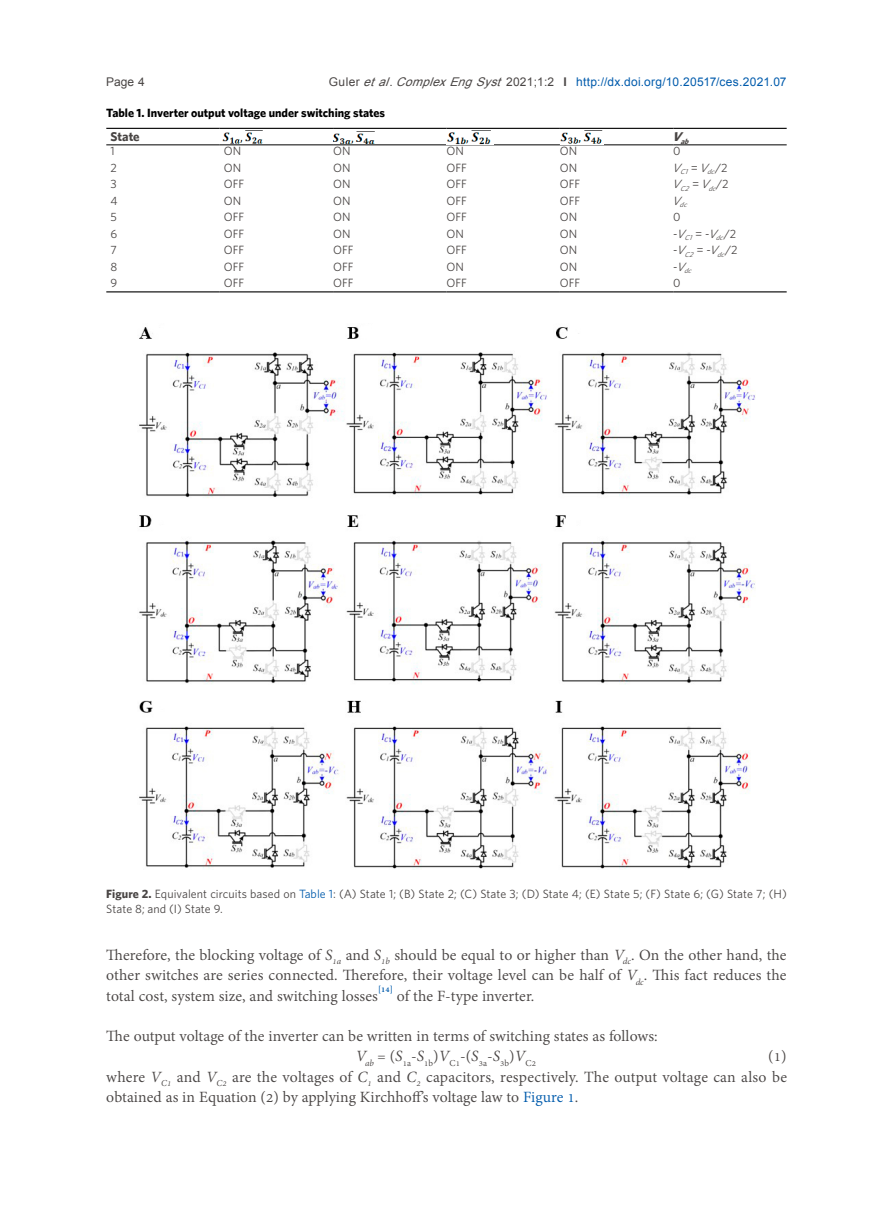
<style>
.page{position:relative;width:893px;height:1212px;background:#fff}
.page>*{position:absolute;margin:0;border:0;box-sizing:border-box;transform-origin:0 0}
.t1{font:19.2px/20.2px "Adobe Thai";color:#494544;text-align:justify}
.t2{font:700 12.75px "Whitney";color:#494544}
.t3{font:12px/15px "Whitney";color:#494544}
.t4{font:12px "Arial";letter-spacing:.025em;color:#005bac}
.t5{font:700 12px "Whitney";color:#000}
.t6{font:12px "Arial";color:#494544}
.t7{font:11.1px "Adobe Thai";letter-spacing:.005em;color:#494544}
.t8{font:italic 700 7.5px "Whitney";color:#494544}
.t9{font:italic 7.05px "Whitney";color:#494544}
.s1{color:#494544}
.s2{font-style:italic;color:#494544}
.s3{font-weight:700;color:#494544}
.s4{font-style:italic}
.s5{font-weight:700}
.s6{color:#005bac}
</style>
<div class="page">
<hr style="left:106px;top:144px;width:114px;height:1px;background:#000">
<hr style="left:220px;top:144px;width:113px;height:1px;background:#000">
<hr style="left:333px;top:144px;width:113px;height:1px;background:#000">
<hr style="left:446px;top:144px;width:114px;height:1px;background:#000">
<hr style="left:560px;top:144px;width:113px;height:1px;background:#000">
<hr style="left:673px;top:144px;width:114px;height:1px;background:#000">
<hr style="left:106px;top:128px;width:114px;height:1px;background:#000">
<hr style="left:220px;top:128px;width:113px;height:1px;background:#000">
<hr style="left:333px;top:128px;width:113px;height:1px;background:#000">
<hr style="left:446px;top:128px;width:114px;height:1px;background:#000">
<hr style="left:560px;top:128px;width:113px;height:1px;background:#000">
<hr style="left:673px;top:128px;width:114px;height:1px;background:#000">
<hr style="left:106px;top:291px;width:114px;height:1px;background:#000">
<hr style="left:220px;top:291px;width:113px;height:1px;background:#000">
<hr style="left:333px;top:291px;width:113px;height:1px;background:#000">
<hr style="left:446px;top:291px;width:114px;height:1px;background:#000">
<hr style="left:560px;top:291px;width:113px;height:1px;background:#000">
<hr style="left:673px;top:291px;width:114px;height:1px;background:#000">
<img style="left:222px;top:130px;width:41px;height:14px">
<img style="left:333px;top:131px;width:42px;height:13px">
<img style="left:447px;top:130px;width:44px;height:14px">
<img style="left:561px;top:130px;width:42px;height:14px">
<img style="left:139px;top:327px;width:617px;height:543px">
<p class="t6" style="left:106px;top:73px;width:40px">Page 4</p>
<p class="t4" style="left:329px;top:73px;width:459px"><span class="s1">Guler</span> <span class="s2">etal</span><span class="s1">.</span> <span class="s2">ComplexEngSyst</span><span class="s1">2021;1:2</span> <span class="s3">I</span> http://dx.doi.org/10.20517/ces.2021.07</p>
<p class="t5" style="left:106px;top:105px;width:280px">Table 1. Inverter output voltage under switching states</p>
<p class="t2" style="left:111px;top:129px;width:31px">State</p>
<p class="t8" style="left:672px;top:136px;width:21px"><sup>V</sup>a b</p>
<p class="t3" style="left:111px;top:143px;width:6px">1</p>
<p class="t3" style="left:224px;top:143px;width:19px">ON</p>
<p class="t3" style="left:333px;top:143px;width:19px">ON</p>
<p class="t3" style="left:446px;top:143px;width:19px">ON</p>
<p class="t3" style="left:560px;top:143px;width:19px">ON</p>
<p class="t3" style="left:673px;top:143px;width:9px">0</p>
<p class="t3" style="left:111px;top:160px;width:8px">2</p>
<p class="t3" style="left:224px;top:160px;width:19px">ON</p>
<p class="t3" style="left:333px;top:160px;width:19px">ON</p>
<p class="t3" style="left:446px;top:160px;width:22px">OFF</p>
<p class="t3" style="left:560px;top:160px;width:19px">ON</p>
<p class="t9" style="left:672px;top:168px;width:57px"><sup>V</sup>C1 <sup>=</sup> <sup>V</sup>dc<sup>/</sup> <sup>2</sup></p>
<p class="t3" style="left:111px;top:176px;width:8px">3</p>
<p class="t3" style="left:224px;top:176px;width:22px">OFF</p>
<p class="t3" style="left:333px;top:176px;width:19px">ON</p>
<p class="t3" style="left:446px;top:176px;width:22px">OFF</p>
<p class="t3" style="left:560px;top:176px;width:22px">OFF</p>
<p class="t9" style="left:672px;top:184px;width:58px"><sup>V</sup>C2 <sup>=</sup> <sup>V</sup>dc<sup>/</sup> <sup>2</sup></p>
<p class="t3" style="left:111px;top:193px;width:9px">4</p>
<p class="t3" style="left:224px;top:193px;width:19px">ON</p>
<p class="t3" style="left:333px;top:193px;width:19px">ON</p>
<p class="t3" style="left:446px;top:193px;width:22px">OFF</p>
<p class="t3" style="left:560px;top:193px;width:22px">OFF</p>
<p class="t9" style="left:672px;top:201px;width:19px"><sup>V</sup>d c</p>
<p class="t3" style="left:111px;top:209px;width:8px">5</p>
<p class="t3" style="left:224px;top:209px;width:22px">OFF</p>
<p class="t3" style="left:333px;top:209px;width:19px">ON</p>
<p class="t3" style="left:446px;top:209px;width:22px">OFF</p>
<p class="t3" style="left:560px;top:209px;width:19px">ON</p>
<p class="t3" style="left:673px;top:209px;width:9px">0</p>
<p class="t3" style="left:111px;top:226px;width:8px">6</p>
<p class="t3" style="left:224px;top:226px;width:22px">OFF</p>
<p class="t3" style="left:333px;top:226px;width:19px">ON</p>
<p class="t3" style="left:446px;top:226px;width:19px">ON</p>
<p class="t3" style="left:560px;top:226px;width:19px">ON</p>
<p class="t3" style="left:673px;top:226px;width:64px">- <span class="s4">V</span><sub>C1</sub> = - <span class="s4">V</span><sub>dc</sub>/ 2</p>
<p class="t3" style="left:111px;top:242px;width:8px">7</p>
<p class="t3" style="left:224px;top:242px;width:22px">OFF</p>
<p class="t3" style="left:333px;top:242px;width:22px">OFF</p>
<p class="t3" style="left:446px;top:242px;width:22px">OFF</p>
<p class="t3" style="left:560px;top:242px;width:19px">ON</p>
<p class="t3" style="left:673px;top:242px;width:66px">- <span class="s4">V</span><sub>C2</sub> = - <span class="s4">V</span><sub>dc</sub>/ 2</p>
<p class="t3" style="left:111px;top:259px;width:8px">8</p>
<p class="t3" style="left:224px;top:259px;width:22px">OFF</p>
<p class="t3" style="left:333px;top:259px;width:22px">OFF</p>
<p class="t3" style="left:446px;top:259px;width:19px">ON</p>
<p class="t3" style="left:560px;top:259px;width:19px">ON</p>
<p class="t9" style="left:673px;top:267px;width:22px"><sup>-</sup> <sup>V</sup>dc</p>
<p class="t3" style="left:111px;top:275px;width:8px">9</p>
<p class="t3" style="left:224px;top:275px;width:22px">OFF</p>
<p class="t3" style="left:333px;top:275px;width:22px">OFF</p>
<p class="t3" style="left:446px;top:275px;width:22px">OFF</p>
<p class="t3" style="left:560px;top:275px;width:22px">OFF</p>
<p class="t3" style="left:673px;top:275px;width:9px">0</p>
<p class="t3" style="left:106px;top:886px;width:682px"><span class="s5">Figure 2.</span> Equivalent circuits based on <span class="s6">Table 1</span>: (A) State 1; (B) State 2; (C) State 3; (D) State 4; (E) State 5; (F) State 6; (G) State 7; (H)<br>State 8; and (I) State 9.</p>
<p class="t1" style="left:106px;top:943px;width:682px">Therefore, the blocking voltage of <span class="s4">S</span><sub>1a</sub> and <span class="s4">S</span><sub>1b</sub> should be equal to or higher than <span class="s4">V</span><sub>dc</sub>. On the other hand, the other switches are series connected. Therefore, their voltage level can be half of <span class="s4">V</span><sub>dc</sub>. This fact reduces the total cost, system size, and switching losses<sup>[14]</sup> of the F-type inverter.</p>
<p class="t1" style="left:106px;top:1024px;width:553px">The output voltage of the inverter can be written in terms of switching states as follows:</p>
<p class="t7" style="left:356px;top:1055px;width:182px"><sup>V</sup><span class="s4">ab</span> <sup>=</sup> <sup>(</sup><sup>S</sup>1a<sup>-</sup><sup>S</sup>1b<sup>)</sup><sup>V</sup>C1<sup>-(</sup><sup>S</sup>3a<sup>-</sup><sup>S</sup>3b<sup>)</sup><sup>V</sup>C2</p>
<p class="t1" style="left:106px;top:1044px;width:682px;text-indent:662px">(1) where <span class="s4">V</span><sub>C1</sub> and <span class="s4">V</span><sub>C2</sub> are the voltages of <span class="s4">C</span><sub>1</sub> and <span class="s4">C</span><sub>2</sub> capacitors, respectively. The output voltage can also be obtained as in Equation (2) by applying Kirchhoff’s voltage law to <span class="s6">Figure 1</span>.</p>
</div>
